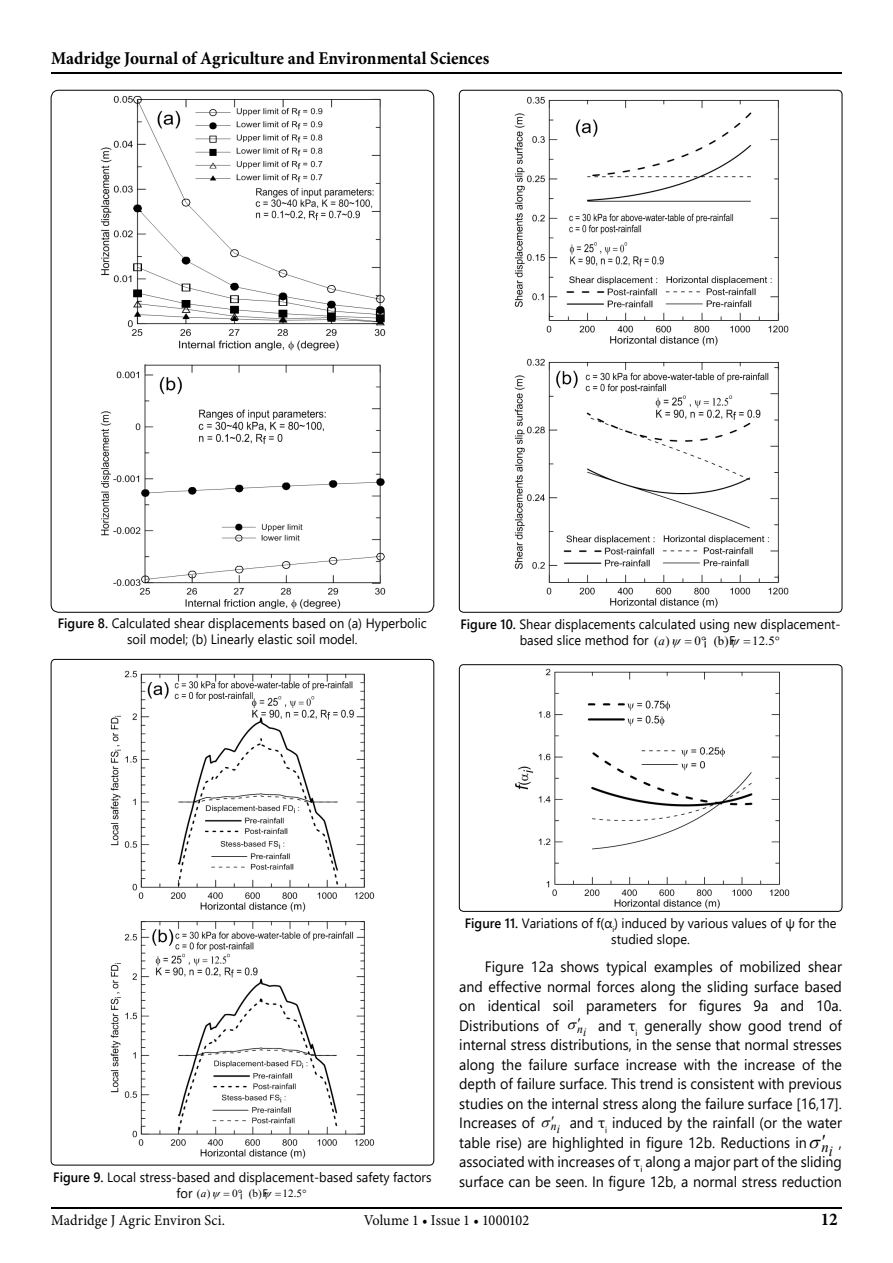
<style>
.page{position:relative;width:893px;height:1263px;background:#fff}
.page>*{position:absolute;margin:0;border:0;box-sizing:border-box;transform-origin:0 0}
.t1{font:700 18px "Minion Pro";color:#000;scale:.95 1}
.t2{font:italic 15.15px "Times New Roman";color:#000;scale:.96 1}
.t3{font:15px/19.5px "Segoe UI";color:#000;text-align:justify;scale:.95 1}
.t4{font:15px "Minion Pro";letter-spacing:.005em;color:#000;scale:.95 1}
.t5{font:13.5px/16.5px "Segoe UI";color:#000;text-align:center;scale:.95 1}
.t6{font:12.45px "Times New Roman";color:#000}
.t7{font:italic 12.45px "Times New Roman";color:#000}
.t8{font:12.45px "Ebrima";color:#000}
.t9{font:10.95px "Times New Roman";color:#000}
.t10{font:italic 10.95px "Times New Roman";color:#000}
.t11{font:10.95px "Ebrima";color:#000}
.s1{font-weight:600}
.s2{font-family:"Times New Roman";font-size:12.45px}
.s3{font-family:"Ebrima"}
.s4{font-family:"Times New Roman";font-size:10.95px}
</style>
<div class="page">
<hr style="left:51px;top:73px;width:791px;height:1px;background:#000">
<hr style="left:51px;top:1208px;width:791px;height:1px;background:#000">
<img style="left:100px;top:95px;width:285px;height:256px">
<img style="left:100px;top:365px;width:285px;height:243px">
<img style="left:110px;top:670px;width:265px;height:242px">
<img style="left:110px;top:921px;width:265px;height:238px">
<img style="left:514px;top:96px;width:274px;height:249px">
<img style="left:514px;top:358px;width:274px;height:249px">
<img style="left:515px;top:668px;width:274px;height:241px">
<div style="left:459px;top:665px;width:383px;height:246px;border:1px solid #000;border-radius:4px"></div>
<p class="t1" style="left:51px;top:46px;width:463px">Madridge Journal of Agriculture and Environmental Sciences</p>
<p class="t5" style="left:58px;top:614px;width:390px"><span class="s1">Figure 8.</span> Calculated shear displacements based on (a) Hyperbolic soil model; (b) Linearly elastic soil model.</p>
<p class="t5" style="left:520px;top:615px;width:339px;text-align:left;text-indent:-59px"><span class="s1">Figure 10.</span> Shear displacements calculated using new displacement&shy;based slice method for <span class="s2">( )</span></p>
<p class="t6" style="left:695px;top:632px;width:42px">0 (b)<span class="s3">F</span></p>
<p class="t6" style="left:752px;top:632px;width:24px">12.5</p>
<p class="t7" style="left:659px;top:632px;width:8px">a</p>
<p class="t8" style="left:703px;top:632px;width:5px">¡</p>
<p class="t5" style="left:177px;top:1167px;width:270px;text-align:left;text-indent:-123px"><span class="s1">Figure 9.</span> Local stress-based and displacement-based safety factors for <span class="s4">( )</span></p>
<p class="t9" style="left:232px;top:1185px;width:37px">0 (b)<span class="s3">F</span></p>
<p class="t9" style="left:283px;top:1185px;width:21px">12.5</p>
<p class="t10" style="left:201px;top:1185px;width:7px">a</p>
<p class="t11" style="left:240px;top:1185px;width:5px">¡</p>
<p class="t5" style="left:465px;top:914px;width:393px"><span class="s1">Figure 11.</span> Variations of f(α<sub>i</sub>) induced by various values of ψ for the studied slope.</p>
<p class="t3" style="left:459px;top:956px;width:404px;text-indent:26px">Figure 12a shows typical examples of mobilized shear and effective normal forces along the sliding surface based on identical soil parameters for figures 9a and 10a.<br>Distributions of</p>
<p class="t3" style="left:459px;top:1014px;width:404px;text-indent:118px"><sub>in</sub> and τ<sub>i</sub> generally show good trend of internal stress distributions, in the sense that normal stresses along the failure surface increase with the increase of the depth of failure surface. This trend is consistent with previous studies on the internal stress along the failure surface [16,17].<br>Increases of</p>
<p class="t3" style="left:459px;top:1112px;width:404px;text-indent:92px"><sub>in</sub> and τ<sub>i</sub> induced by the rainfall (or the water table rise) are highlighted in figure 12b. Reductions in</p>
<p class="t2" style="left:821px;top:1139px;width:23px">in <sup>,</sup></p>
<p class="t3" style="left:459px;top:1151px;width:404px">associated with increases of τ<sub>i</sub> along a major part of the sliding surface can be seen. In figure 12b, a normal stress reduction</p>
<p class="t4" style="left:51px;top:1210px;width:185px">Madridge J Agric Environ Sci.</p>
<p class="t4" style="left:364px;top:1210px;width:176px">Volume 1 • Issue 1 • 1000102</p>
<p class="t1" style="left:821px;top:1206px;width:19px">12</p>
</div>
